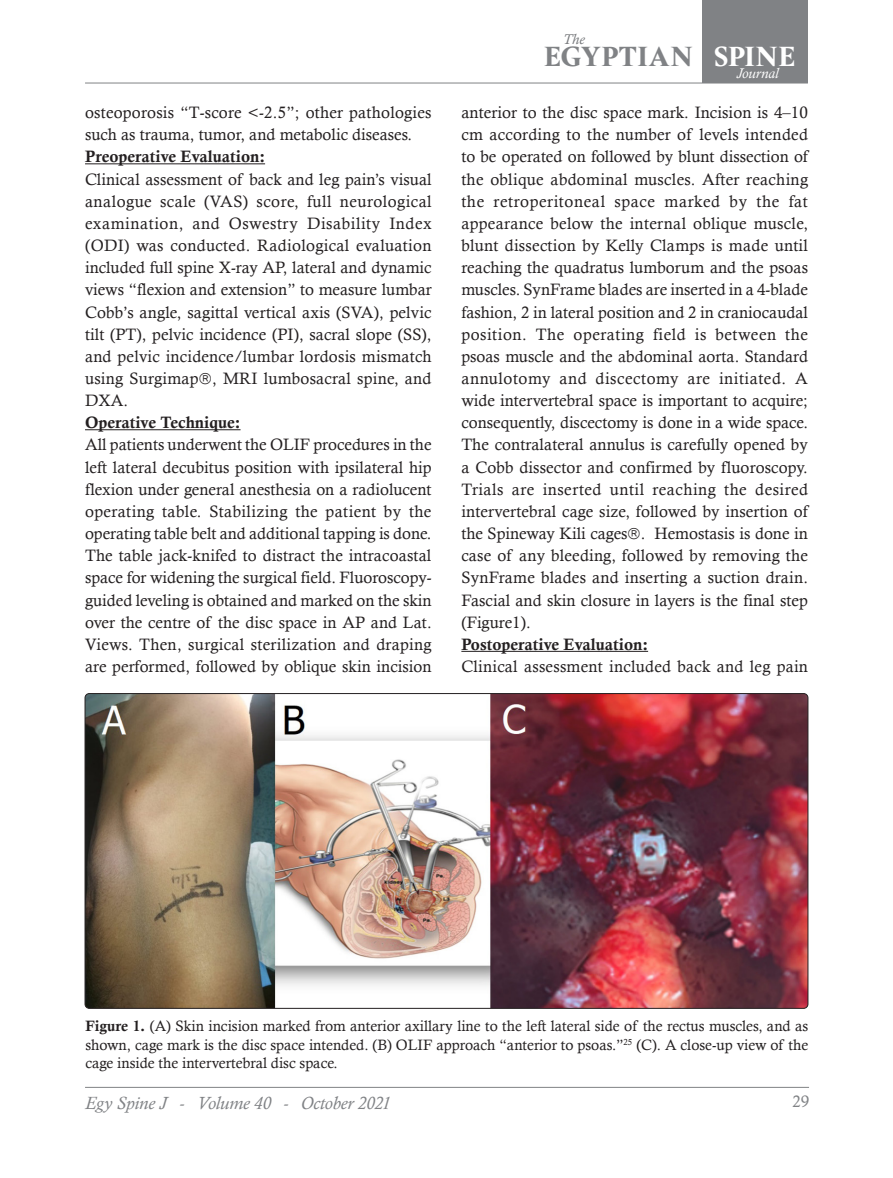
<style>
.page{position:relative;width:893px;height:1178px;background:#fff}
.page>*{position:absolute;margin:0;border:0;box-sizing:border-box;transform-origin:0 0}
.t1{font:800 29.85px "Hermann";letter-spacing:.005em;color:#808285}
.t2{font:italic 18px "Calisto";letter-spacing:-.005em;color:#808285}
.t3{font:16.5px/22.2px "Calisto";letter-spacing:.01em;color:#231f20;text-align:justify}
.t4{font:16.5px "Calis MT Bol";color:#231f20}
.t5{font:16.5px "Calisto";color:#808285}
.Figures{font:15px/18.8px "Calisto";color:#231f20;text-align:justify}
.t6{font:italic 14.4px "Calisto";color:#fff}
.t7{font:italic 14.4px "Calisto";color:#787a7d}
.s1{color:#fff}
.s2{font-family:"Calis MT Bol"}
</style>
<div class="page">
<hr style="left:85px;top:1087px;width:724px;height:1px;background:#808285">
<hr style="left:85px;top:83px;width:723px;height:1px;background:#808285">
<div style="left:702px;top:0;width:106px;height:83px;background:#808285"></div>
<hr style="left:85px;top:163px;width:180px;height:1px;background:#231f20">
<hr style="left:85px;top:429px;width:156px;height:1px;background:#231f20">
<hr style="left:461px;top:651px;width:187px;height:1px;background:#231f20">
<img style="left:85px;top:693px;width:723px;height:315px">
<p class="t3" style="left:85px;top:101px;width:348px">osteoporosis “T-score &lt;-2.5”; other pathologies such as trauma, tumor, and metabolic diseases.</p>
<p class="t4" style="left:85px;top:147px;width:182px">Preoperative Evaluation:</p>
<p class="t3" style="left:85px;top:168px;width:348px">Clinical assessment of back and leg pain’s visual analogue scale (VAS) score, full neurological examination, and Oswestry Disability Index (ODI) was conducted. Radiological evaluation included full spine X-ray AP, lateral and dynamic views “flexion and extension” to measure lumbar Cobb’s angle, sagittal vertical axis (SVA), pelvic tilt (PT), pelvic incidence (PI), sacral slope (SS), and pelvic incidence/lumbar lordosis mismatch using Surgimap➔, MRI lumbosacral spine, and DXA.</p>
<p class="t4" style="left:85px;top:413px;width:157px">Operative Technique:</p>
<p class="t3" style="left:85px;top:433px;width:348px">All patients underwent the OLIF procedures in the left lateral decubitus position with ipsilateral hip flexion under general anesthesia on a radiolucent operating table. Stabilizing the patient by the operating table belt and additional tapping is done.<br>The table jack-knifed to distract the intracoastal space for widening the surgical field. Fluoroscopy&shy;guided leveling is obtained and marked on the skin over the centre of the disc space in AP and Lat.<br>Views. Then, surgical sterilization and draping are performed, followed by oblique skin incision</p>
<p class="t7" style="left:563px;top:31px;width:23px">The</p>
<h1 class="t1" style="left:544px;top:34px;width:253px">EGYPTIAN <span class="s1">SPINE</span></h1>
<p class="t6" style="left:737px;top:64px;width:44px">Journal</p>
<p class="t3" style="left:461px;top:101px;width:348px">anterior to the disc space mark. Incision is 4–10 cm according to the number of levels intended to be operated on followed by blunt dissection of the oblique abdominal muscles. After reaching the retroperitoneal space marked by the fat appearance below the internal oblique muscle, blunt dissection by Kelly Clamps is made until reaching the quadratus lumborum and the psoas muscles. SynFrame blades are inserted in a 4-blade fashion, 2 in lateral position and 2 in craniocaudal position. The operating field is between the psoas muscle and the abdominal aorta. Standard annulotomy and discectomy are initiated. A wide intervertebral space is important to acquire; consequently, discectomy is done in a wide space.<br>The contralateral annulus is carefully opened by a Cobb dissector and confirmed by fluoroscopy.<br>Trials are inserted until reaching the desired intervertebral cage size, followed by insertion of the Spineway Kili cages➔. Hemostasis is done in case of any bleeding, followed by removing the SynFrame blades and inserting a suction drain.<br>Fascial and skin closure in layers is the final step (Figure1).</p>
<p class="t4" style="left:461px;top:635px;width:188px">Postoperative Evaluation:</p>
<p class="t3" style="left:461px;top:655px;width:348px">Clinical assessment included back and leg pain</p>
<p class="Figures" style="left:85px;top:1016px;width:724px"><span class="s2">Figure 1.</span> (A) Skin incision marked from anterior axillary line to the left lateral side of the rectus muscles, and as shown, cage mark is the disc space intended. (B) OLIF approach “anterior to psoas.”<sup>25</sup> (C). A close-up view of the cage inside the intervertebral disc space.</p>
<p class="t2" style="left:85px;top:1092px;width:307px">Egy Spine J - Volume 40 - October 2021</p>
<p class="t5" style="left:792px;top:1092px;width:18px">29</p>
</div>
